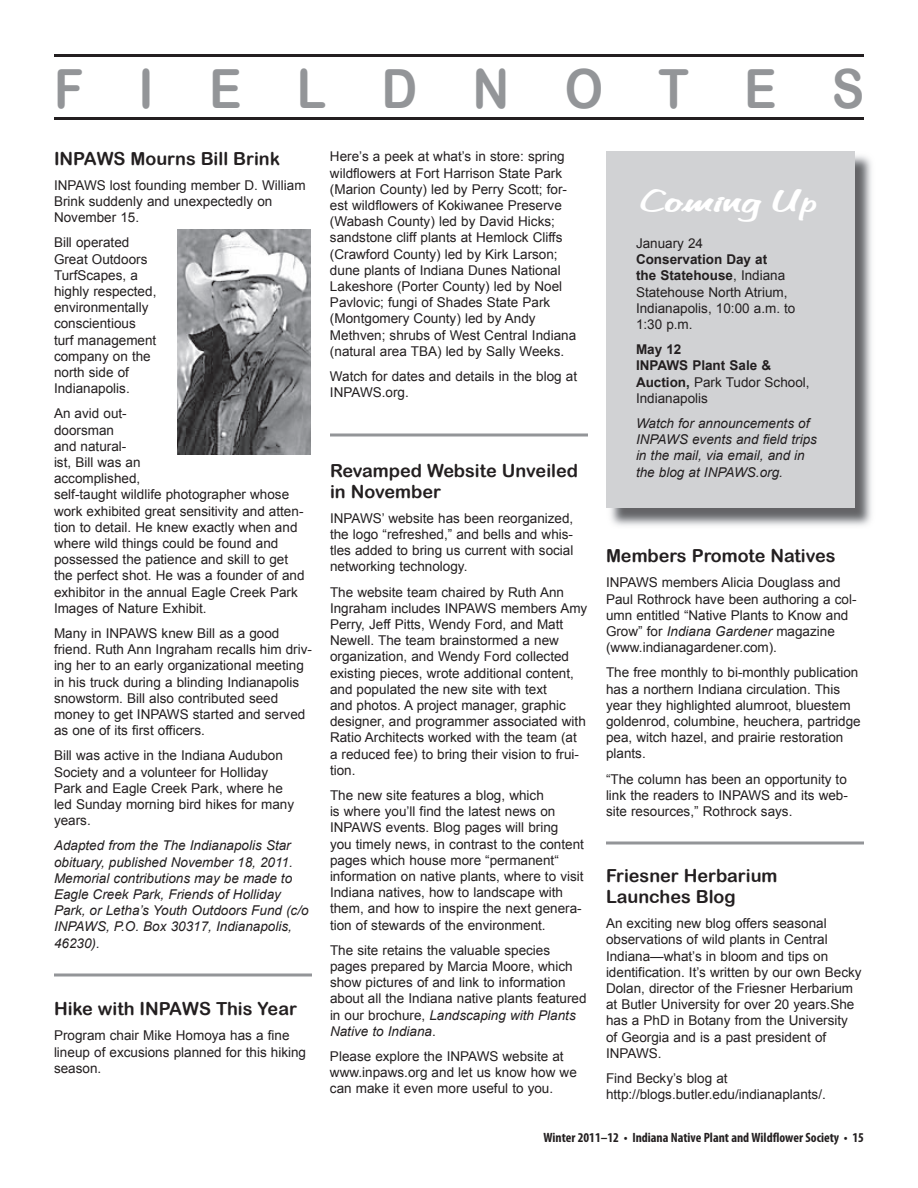
<style>
.page{position:relative;width:918px;height:1188px;background:#fff}
.page>*{position:absolute;margin:0;border:0;box-sizing:border-box;transform-origin:0 0}
.t1{font:54px "Arial Rounded MT Bold";color:#939598;scale:.9 1}
.t2{font:18px/21px "Arial Rounded MT Bold";color:#231f20}
.t3{font:13.5px/16.2px "Arial";color:#231f20}
.t4{font:italic 13.5px/16.2px "Arial";color:#231f20}
.t5{font:700 13.5px/16.2px "Arial";color:#231f20}
.t6{font:700 condensed 13.5px "Myriad Pro";color:#231f20}
.s1{font-style:italic}
.s2{font-weight:700}
.s3{font-weight:400}
</style>
<div class="page">
<hr style="left:54px;top:117px;width:810px;height:3px;background:#231f20">
<hr style="left:54px;top:54px;width:810px;height:3px;background:#231f20">
<img style="left:610px;top:155px;width:262px;height:371px">
<div style="left:606px;top:152px;width:249px;height:356px;background:#d1d2d4"></div>
<img style="left:177px;top:230px;width:134px;height:224px">
<hr style="left:54px;top:973px;width:258px;height:3px;background:#939598">
<hr style="left:330px;top:434px;width:258px;height:2px;background:#939598">
<hr style="left:606px;top:842px;width:258px;height:2px;background:#939598">
<h1 class="t1" style="left:54px;top:57px;width:902px">F I E L D N O T E S</h1>
<h2 class="t2" style="left:54px;top:147px;width:228px">INPAWS Mourns Bill Brink</h2>
<p class="t3" style="left:54px;top:177px;width:253px">INPAWS lost founding member D. William<br>Brink suddenly and unexpectedly on<br>November 15.</p>
<p class="t3" style="left:54px;top:235px;width:104px">Bill operated<br>Great Outdoors<br>TurfScapes, a highly respected, environmentally conscientious turf management company on the north side of<br>Indianapolis.</p>
<p class="t3" style="left:54px;top:406px;width:252px">An avid out-<br>doorsman<br>and natural-<br>ist, Bill was an<br>accomplished,<br>self-taught wildlife photographer whose work exhibited great sensitivity and atten&shy;tion to detail. He knew exactly when and where wild things could be found and possessed the patience and skill to get the perfect shot. He was a founder of and exhibitor in the annual Eagle Creek Park<br>Images of Nature Exhibit.</p>
<p class="t3" style="left:54px;top:625px;width:259px">Many in INPAWS knew Bill as a good friend. Ruth Ann Ingraham recalls him driv&shy;ing her to an early organizational meeting in his truck during a blinding Indianapolis snowstorm. Bill also contributed seed money to get INPAWS started and served as one of its first officers.</p>
<p class="t3" style="left:54px;top:748px;width:242px">Bill was active in the Indiana Audubon<br>Society and a volunteer for Holliday<br>Park and Eagle Creek Park, where he led Sunday morning bird hikes for many years.</p>
<p class="t4" style="left:54px;top:838px;width:256px">Adapted from the The Indianapolis Star obituary, published November 18, 2011.<br>Memorial contributions may be made to Eagle Creek Park, Friends of Holliday Park, or Letha’s Youth Outdoors Fund (c/o INPAWS, P.O. Box 30317, Indianapolis, 46230).</p>
<h2 class="t2" style="left:54px;top:998px;width:244px">Hike with INPAWS This Year</h2>
<p class="t3" style="left:54px;top:1028px;width:254px">Program chair Mike Homoya has a fine lineup of excusions planned for this hiking season.</p>
<p class="t3" style="left:330px;top:149px;width:248px">Here’s a peek at what’s in store: spring wildflowers at Fort Harrison State Park (Marion County) led by Perry Scott; for&shy;est wildflowers of Kokiwanee Preserve (Wabash County) led by David Hicks; sandstone cliff plants at Hemlock Cliffs (Crawford County) led by Kirk Larson; dune plants of Indiana Dunes National Lakeshore (Porter County) led by Noel Pavlovic; fungi of Shades State Park (Montgomery County) led by Andy Methven; shrubs of West Central Indiana (natural area TBA) led by Sally Weeks.</p>
<p class="t3" style="left:330px;top:368px;width:249px">Watch for dates and details in the blog at<br>INPAWS.org.</p>
<h2 class="t2" style="left:330px;top:459px;width:250px">Revamped Website Unveiled in November</h2>
<p class="t3" style="left:330px;top:510px;width:245px;text-align:justify">INPAWS’ website has been reorganized, the logo “refreshed,” and bells and whis&shy;tles added to bring us current with social networking technology.</p>
<p class="t3" style="left:330px;top:584px;width:259px">The website team chaired by Ruth Ann Ingraham includes INPAWS members Amy Perry, Jeff Pitts, Wendy Ford, and Matt Newell. The team brainstormed a new organization, and Wendy Ford collected existing pieces, wrote additional content, and populated the new site with text<br>and photos. A project manager, graphic designer, and programmer associated with Ratio Architects worked with the team (at a reduced fee) to bring their vision to frui&shy;tion.</p>
<p class="t3" style="left:330px;top:787px;width:256px">The new site features a blog, which<br>is where you’ll find the latest news on INPAWS events. Blog pages will bring<br>you timely news, in contrast to the content pages which house more “permanent“ information on native plants, where to visit Indiana natives, how to landscape with them, and how to inspire the next genera&shy;tion of stewards of the environment.</p>
<p class="t3" style="left:330px;top:942px;width:258px">The site retains the valuable species pages prepared by Marcia Moore, which show pictures of and link to information about all the Indiana native plants featured in our brochure, <span class="s1">Landscaping with Plants Native to Indiana</span>.</p>
<p class="t3" style="left:330px;top:1048px;width:248px">Please explore the INPAWS website at www.inpaws.org and let us know how we can make it even more useful to you.</p>
<p class="t3" style="left:636px;top:235px;width:69px">January 24</p>
<p class="t3" style="left:636px;top:252px;width:161px"><span class="s2">Conservation Day at<br>the Statehouse</span>, Indiana<br>Statehouse North Atrium,<br>Indianapolis, 10:00 a.m. to<br>1:30 p.m.</p>
<p class="t5" style="left:636px;top:342px;width:175px">May 12<br>INPAWS Plant Sale &amp;<br>Auction, <span class="s3">Park Tudor School,<br>Indianapolis</span></p>
<p class="t4" style="left:636px;top:415px;width:183px">Watch for announcements of<br>INPAWS events and field trips in the mail, via email, and in the blog at INPAWS.org.</p>
<h2 class="t2" style="left:606px;top:545px;width:231px">Members Promote Natives</h2>
<p class="t3" style="left:606px;top:575px;width:252px">INPAWS members Alicia Douglass and Paul Rothrock have been authoring a col&shy;umn entitled “Native Plants to Know and Grow” for <span class="s1">Indiana Gardener</span> magazine (www.indianagardener.com).</p>
<p class="t3" style="left:606px;top:665px;width:256px">The free monthly to bi-monthly publication has a northern Indiana circulation. This year they highlighted alumroot, bluestem goldenrod, columbine, heuchera, partridge pea, witch hazel, and prairie restoration plants.</p>
<p class="t3" style="left:606px;top:771px;width:243px;text-align:justify">“The column has been an opportunity to link the readers to INPAWS and its web&shy;site resources,” Rothrock says.</p>
<h2 class="t2" style="left:606px;top:865px;width:173px">Friesner Herbarium<br>Launches Blog</h2>
<p class="t3" style="left:606px;top:916px;width:257px">An exciting new blog offers seasonal observations of wild plants in Central Indiana—what’s in bloom and tips on identification. It’s written by our own Becky Dolan, director of the Friesner Herbarium at Butler University for over 20 years.She has a PhD in Botany from the University of Georgia and is a past president of INPAWS.</p>
<p class="t3" style="left:606px;top:1070px;width:221px">Find Becky’s blog at http://blogs.butler.edu/indianaplants/.</p>
<p class="t6" style="left:543px;top:1130px;width:322px">Winter 2011–12 • Indiana Native Plant and Wildflower Society • 15</p>
</div>
